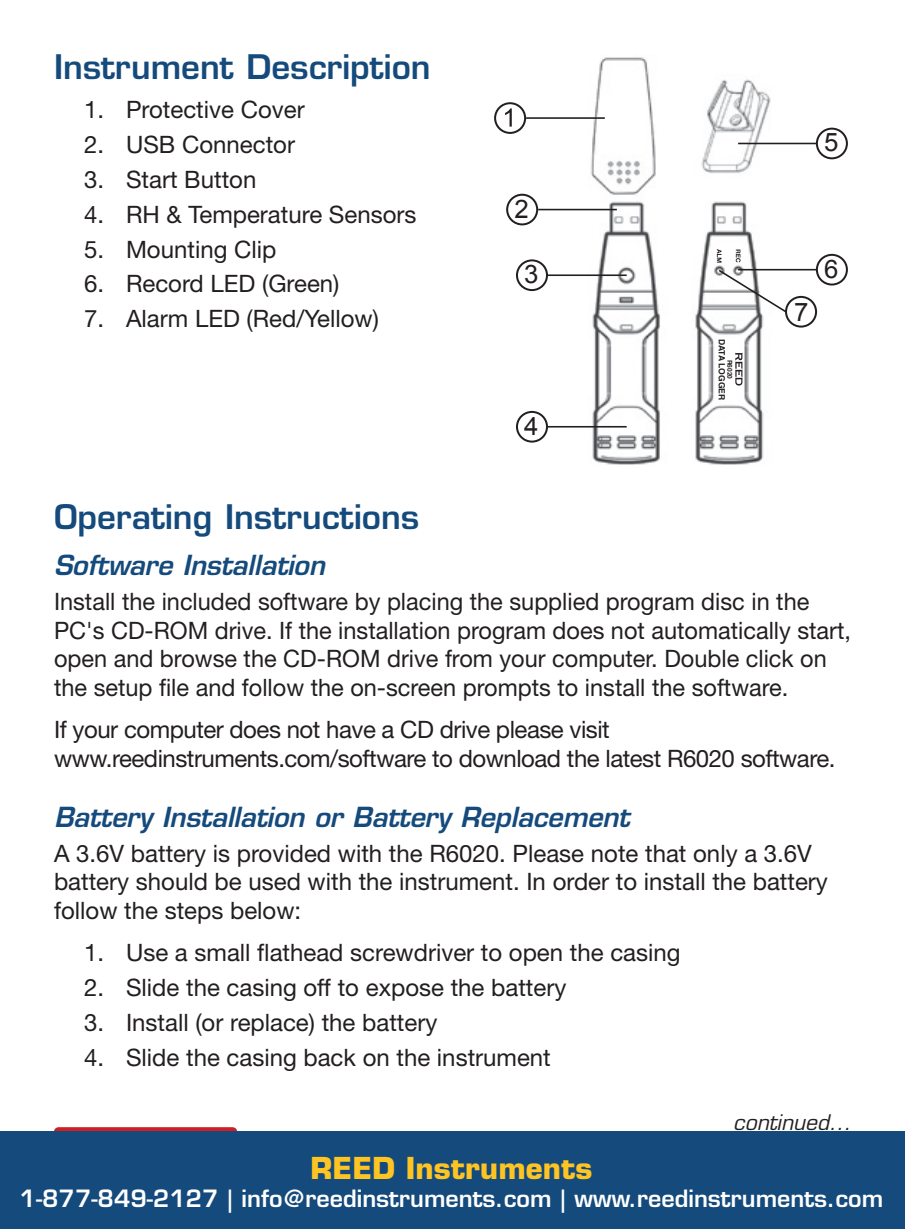
<style>
.page{position:relative;width:905px;height:1229px;background:#fff}
.page>*{position:absolute;margin:0;border:0;box-sizing:border-box;transform-origin:0 0}
.t1{font:600 33px "Eurostile LT Std";color:#144a7c}
.t2{font:700 29.4px "Eurostile LT Std";color:#fec422}
.t3{font:italic 600 27px "Eurostile LT Std";letter-spacing:-.01em;color:#144a7c}
.t4{font:25.5px "Arial";color:#231f20}
.t5{font:24px/28.8px "Helvetica Neue LT Std";color:#231f20}
.t6{font:24px/28.8px "Helvetica Neue LT Std";letter-spacing:-.02em;color:#231f20}
.t7{font:600 23.4px "Eurostile LT Std";color:#fff}
.t8{font:italic 21px "Eurostile LT Std";color:#231f20}
.t9{font:700 8.7px "Helvetica";color:#231f20}
.t10{font:700 6.6px "Helvetica";color:#231f20}
</style>
<div class="page">
<div style="left:54px;top:1127px;width:183px;height:47px;background:#d01e25;border-radius:5px"></div>
<img style="left:519px;top:57px;width:316px;height:407px">
<img style="left:716px;top:249px;width:1px;height:14px">
<hr style="left:526px;top:117px;width:78px;height:2px;background:#231f20">
<svg style="left:494px;top:102px;width:32px;height:32px"></svg>
<hr style="left:538px;top:209px;width:79px;height:1px;background:#231f20">
<svg style="left:506px;top:194px;width:32px;height:31px"></svg>
<hr style="left:548px;top:274px;width:78px;height:2px;background:#231f20">
<svg style="left:516px;top:259px;width:32px;height:32px"></svg>
<hr style="left:548px;top:426px;width:78px;height:1px;background:#231f20">
<svg style="left:516px;top:411px;width:32px;height:31px"></svg>
<hr style="left:738px;top:143px;width:78px;height:1px;background:#231f20">
<svg style="left:815px;top:128px;width:32px;height:31px"></svg>
<svg style="left:717px;top:249px;width:130px;height:78px"></svg>
<svg style="left:735px;top:353px;width:7px;height:32px"></svg>
<div style="left:0;top:1131px;width:904px;height:97px;background:#144a7c"></div>
<h1 class="t1" style="left:54px;top:46px;width:378px">Instrument Description</h1>
<p class="t5" style="left:84px;top:95px;width:222px">1. Protective Cover</p>
<p class="t5" style="left:84px;top:130px;width:212px">2. USB Connector</p>
<p class="t5" style="left:84px;top:165px;width:174px">3. Start Button</p>
<p class="t5" style="left:84px;top:199px;width:334px">4. RH &amp; Temperature Sensors</p>
<p class="t5" style="left:84px;top:234px;width:194px">5. Mounting Clip</p>
<p class="t5" style="left:84px;top:269px;width:257px">6. Record LED (Green)</p>
<p class="t5" style="left:84px;top:304px;width:296px">7. Alarm LED (Red/Yellow)</p>
<p class="t4" style="left:514px;top:192px;width:16px">2</p>
<p class="t4" style="left:524px;top:257px;width:16px">3</p>
<p class="t4" style="left:524px;top:409px;width:16px">4</p>
<p class="t9" style="left:728px;top:338px;width:63px;rotate:90deg">DATA LOGGER</p>
<p class="t10" style="left:735px;top:359px;width:21px;rotate:90deg">R6020</p>
<p class="t4" style="left:824px;top:126px;width:16px">5</p>
<p class="t4" style="left:794px;top:295px;width:16px">7</p>
<p class="t4" style="left:824px;top:252px;width:16px">6</p>
<h1 class="t1" style="left:54px;top:496px;width:366px">Operating Instructions</h1>
<p class="t3" style="left:54px;top:548px;width:272px">Software Installation</p>
<p class="t5" style="left:54px;top:586px;width:798px">Install the included software by placing the supplied program disc in the PC's CD-ROM drive. If the installation program does not automatically start, open and browse the CD-ROM drive from your computer. Double click on the setup file and follow the on-screen prompts to install the software.</p>
<p class="t6" style="left:54px;top:715px;width:783px">If your computer does not have a CD drive please visit www.reedinstruments.com/software to download the latest R6020 software.</p>
<p class="t3" style="left:54px;top:800px;width:577px">Battery Installation or Battery Replacement</p>
<p class="t5" style="left:54px;top:838px;width:775px">A 3.6V battery is provided with the R6020. Please note that only a 3.6V battery should be used with the instrument. In order to install the battery follow the steps below:</p>
<p class="t5" style="left:84px;top:938px;width:598px">1. Use a small flathead screwdriver to open the casing</p>
<p class="t5" style="left:84px;top:973px;width:484px">2. Slide the casing off to expose the battery</p>
<p class="t5" style="left:84px;top:1007px;width:355px">3. Install (or replace) the battery</p>
<p class="t5" style="left:84px;top:1042px;width:468px">4. Slide the casing back on the instrument</p>
<p class="t8" style="left:733px;top:1110px;width:119px">continued...</p>
<p class="t2" style="left:310px;top:1149px;width:283px">REED Instruments</p>
<p class="t7" style="left:20px;top:1183px;width:865px">1-877-849-2127 | info@reedinstruments.com | www.reedinstruments.com</p>
</div>
